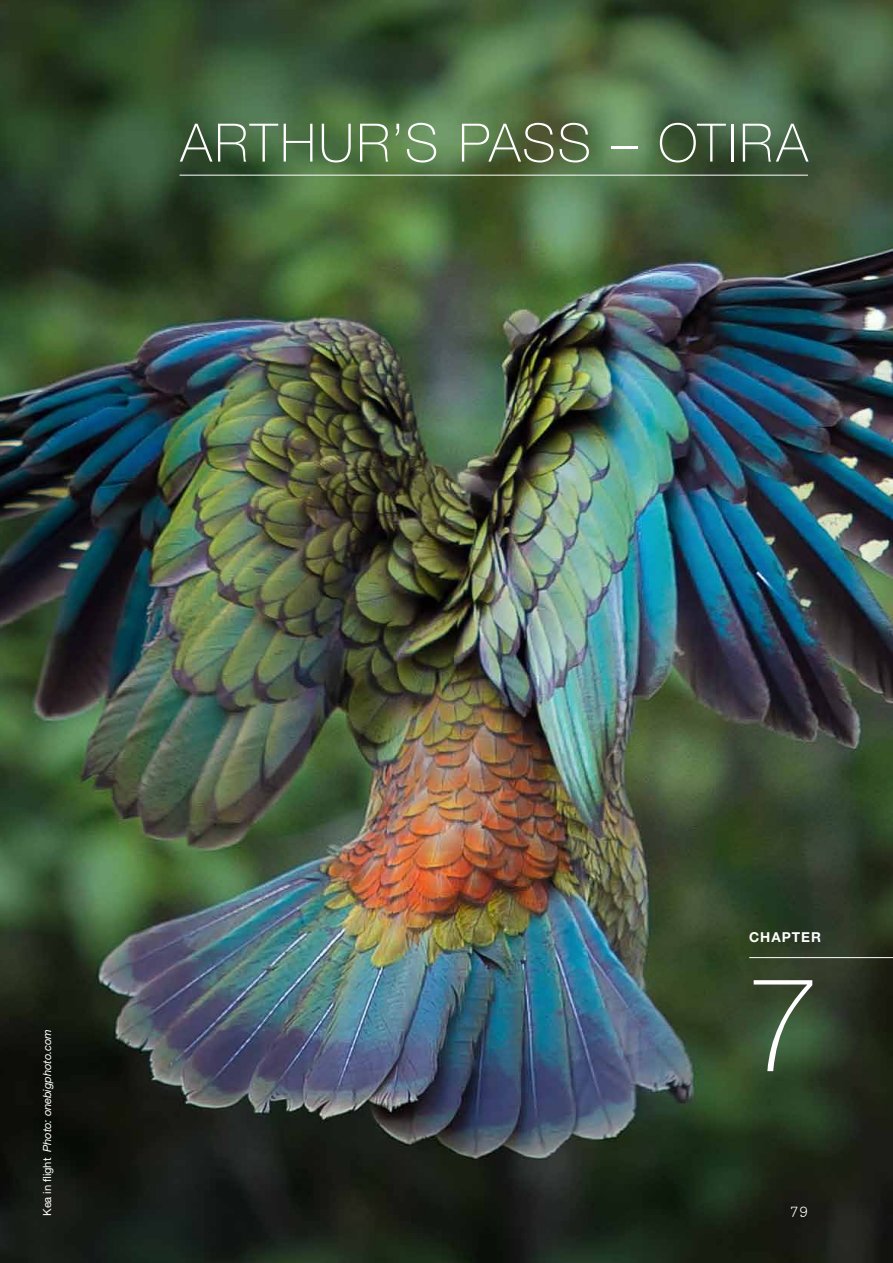
<style>
.page{position:relative;width:893px;height:1263px;background:#fff}
.page>*{position:absolute;margin:0;border:0;box-sizing:border-box;transform-origin:0 0}
.t1{font:100 131.85px "Helvetica Neue LT Std";color:#fff}
.t2{font:100 53.1px "Helvetica Neue LT Std";letter-spacing:.05em;color:#fff}
.t3{font:16.5px "Archer";color:#fff}
.t4{font:700 13.65px "Helvetica Neue LT Std";letter-spacing:.07em;color:#fff}
.t5{font:italic 11.25px "Helvetica Neue LT Std";letter-spacing:-.01em;color:#fff}
.s1{font-style:normal}
</style>
<div class="page">
<img style="left:0;top:0;width:893px;height:1263px">
<hr style="left:749px;top:957px;width:144px;height:1px;background:#fff">
<hr style="left:180px;top:175px;width:628px;height:1px;background:#fff">
<h2 class="t2" style="left:180px;top:112px;width:629px">ARTHUR’S PASS – OTIRA</h2>
<p class="t5" style="left:40px;top:1216px;width:188px;rotate:-90deg"><span class="s1">Kea in flight</span> Photo: onebigphoto.com</p>
<p class="t4" style="left:749px;top:928px;width:73px">CHAPTER</p>
<h1 class="t1" style="left:746px;top:949px;width:75px">7</h1>
<h3 class="t3" style="left:791px;top:1198px;width:19px">79</h3>
</div>
